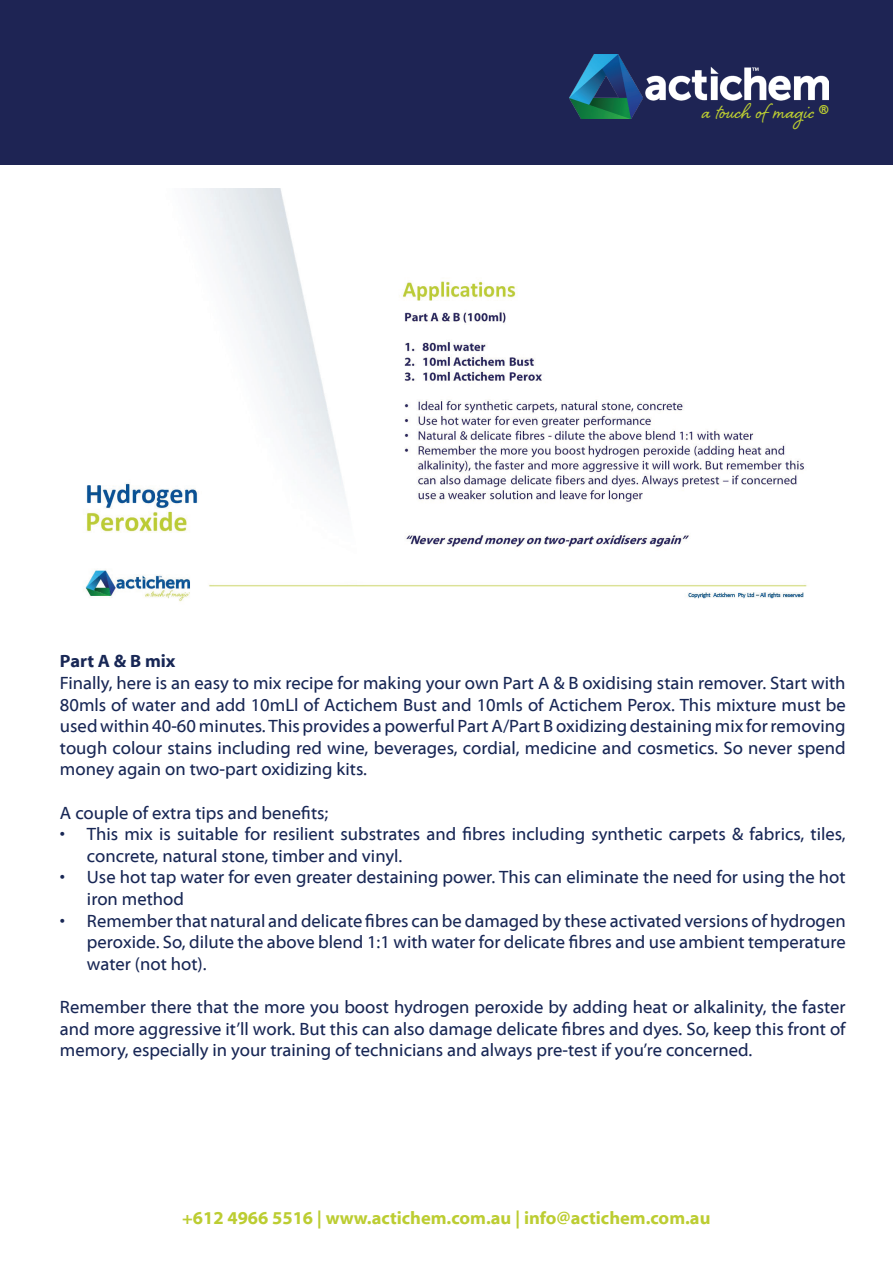
<style>
.page{position:relative;width:893px;height:1263px;background:#fff}
.page>*{position:absolute;margin:0;border:0;box-sizing:border-box;transform-origin:0 0}
.t1{font:27px "Shelby";letter-spacing:.02em;color:#bccd32}
.t2{font:18px/21.6px "Myriad Web Pro";color:#182755;text-align:justify}
.t3{font:700 18px "Myriad Web Pro";color:#bccd32}
.t4{font:700 18px "Myriad Web Pro";color:#182755}
</style>
<div class="page">
<div style="left:0;top:0;width:893px;height:164px;background:#1e2454"></div>
<img style="left:569px;top:54px;width:259px;height:64px">
<img style="left:85px;top:188px;width:722px;height:414px">
<h1 class="t1" style="left:702px;top:92px;width:129px">a touch of magic ®</h1>
<p class="t4" style="left:60px;top:651px;width:117px">Part A &amp; B mix</p>
<p class="t2" style="left:60px;top:672px;width:787px">Finally, here is an easy to mix recipe for making your own Part A &amp; B oxidising stain remover. Start with 80mls of water and add 10mLl of Actichem Bust and 10mls of Actichem Perox. This mixture must be used within 40-60 minutes. This provides a powerful Part A/Part B oxidizing destaining mix for removing tough colour stains including red wine, beverages, cordial, medicine and cosmetics. So never spend money again on two-part oxidizing kits.</p>
<p class="t2" style="left:60px;top:802px;width:270px">A couple of extra tips and benefits;</p>
<p class="t2" style="left:87px;top:824px;width:760px;text-indent:-27px">• This mix is suitable for resilient substrates and fibres including synthetic carpets &amp; fabrics, tiles, concrete, natural stone, timber and vinyl.</p>
<p class="t2" style="left:87px;top:867px;width:760px;text-indent:-27px">• Use hot tap water for even greater destaining power. This can eliminate the need for using the hot iron method</p>
<p class="t2" style="left:87px;top:910px;width:760px;text-indent:-27px">• Remember that natural and delicate fibres can be damaged by these activated versions of hydrogen peroxide. So, dilute the above blend 1:1 with water for delicate fibres and use ambient temperature water (not hot).</p>
<p class="t2" style="left:60px;top:996px;width:787px">Remember there that the more you boost hydrogen peroxide by adding heat or alkalinity, the faster and more aggressive it’ll work. But this can also damage delicate fibres and dyes. So, keep this front of memory, especially in your training of technicians and always pre-test if you’re concerned.</p>
<p class="t3" style="left:182px;top:1208px;width:530px">+612 4966 5516 | www.actichem.com.au | info@actichem.com.au</p>
</div>
